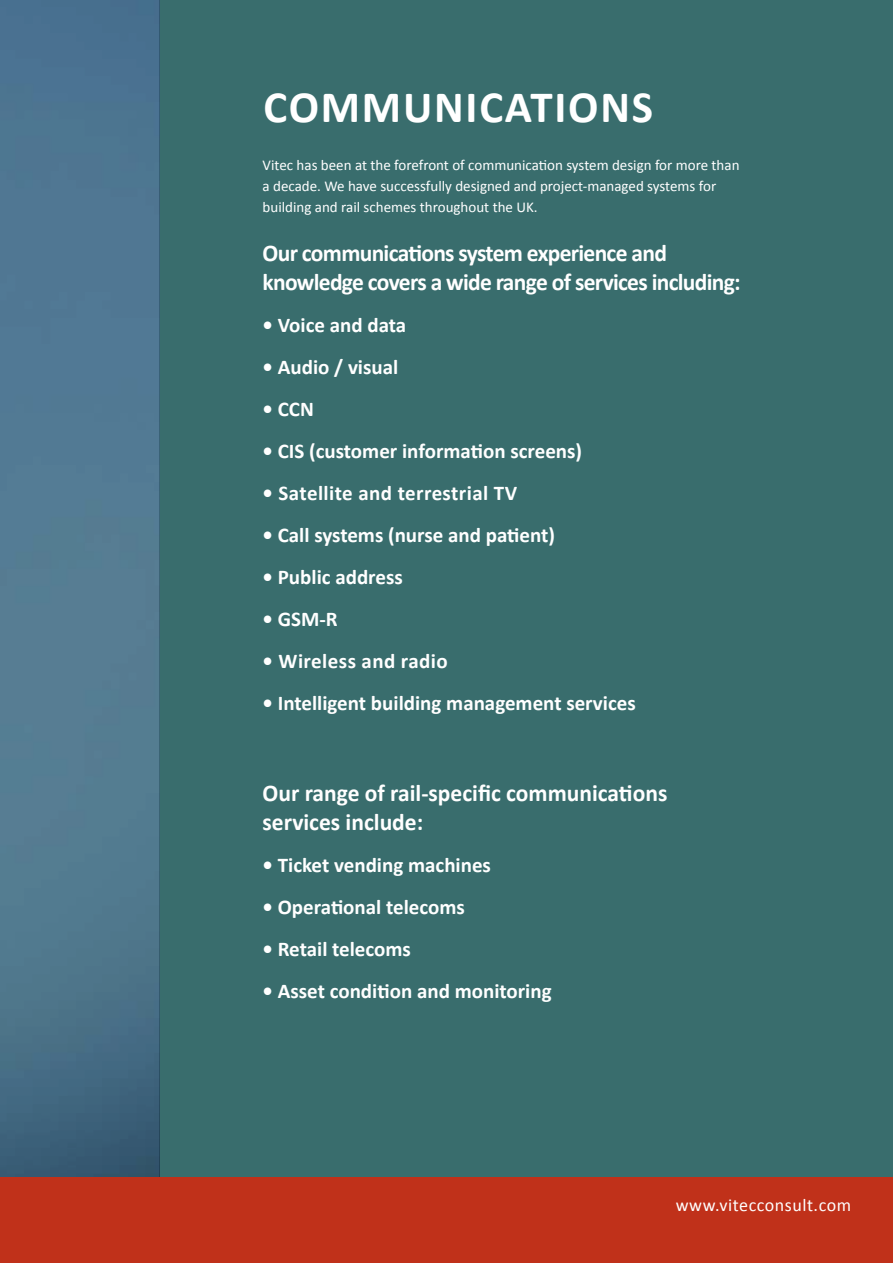
<style>
.page{position:relative;width:893px;height:1263px;background:#fff}
.page>*{position:absolute;margin:0;border:0;box-sizing:border-box;transform-origin:0 0}
.t1{font:700 45px "Calibri";letter-spacing:.04em;color:#fff}
.t2{font:700 24px/28.5px "Calibri";letter-spacing:-.03em;color:#fff}
.t3{font:700 24px/28.5px "Calibri";color:#fff}
.t4{font:700 21px "Calibri";color:#fff}
.t5{font:700 21px "Calibri";letter-spacing:.02em;color:#fff}
.t6{font:18px "Calibri";letter-spacing:.03em;color:#fff}
.t7{font:15px/21px "Calibri";color:#fff}
</style>
<div class="page">
<svg style="left:0;top:0;width:159px;height:1178px;fill:#517991"></svg>
<div style="left:159px;top:0;width:734px;height:1263px;background:#396d6d"></div>
<div style="left:0;top:1178px;width:893px;height:85px;background:#c0311a"></div>
<h1 class="t1" style="left:263px;top:78px;width:391px">communications</h1>
<p class="t7" style="left:263px;top:154px;width:478px">Vitec has been at the forefront of communication system design for more than a decade. We have successfully designed and project-managed systems for building and rail schemes throughout the UK.</p>
<p class="t2" style="left:263px;top:239px;width:480px">Our communications system experience and knowledge covers a wide range of services including:</p>
<p class="t4" style="left:263px;top:311px;width:145px">• Voice and data</p>
<p class="t4" style="left:263px;top:353px;width:137px">• Audio / visual</p>
<p class="t4" style="left:263px;top:395px;width:53px">• CCN</p>
<p class="t4" style="left:263px;top:437px;width:321px">• CIS (customer information screens)</p>
<p class="t5" style="left:263px;top:479px;width:256px">• Satellite and terrestrial TV</p>
<p class="t4" style="left:263px;top:521px;width:294px">• Call systems (nurse and patient)</p>
<p class="t4" style="left:263px;top:563px;width:142px">• Public address</p>
<p class="t4" style="left:263px;top:605px;width:77px">• GSM-R</p>
<p class="t5" style="left:263px;top:647px;width:187px">• Wireless and radio</p>
<p class="t4" style="left:263px;top:689px;width:375px">• Intelligent building management services</p>
<p class="t3" style="left:263px;top:779px;width:406px">Our range of rail-specific communications services include:</p>
<p class="t4" style="left:263px;top:851px;width:230px">• Ticket vending machines</p>
<p class="t4" style="left:263px;top:893px;width:204px">• Operational telecoms</p>
<p class="t4" style="left:263px;top:935px;width:150px">• Retail telecoms</p>
<p class="t4" style="left:263px;top:977px;width:291px">• Asset condition and monitoring</p>
<p class="t6" style="left:676px;top:1194px;width:177px">www.vitecconsult.com</p>
</div>
